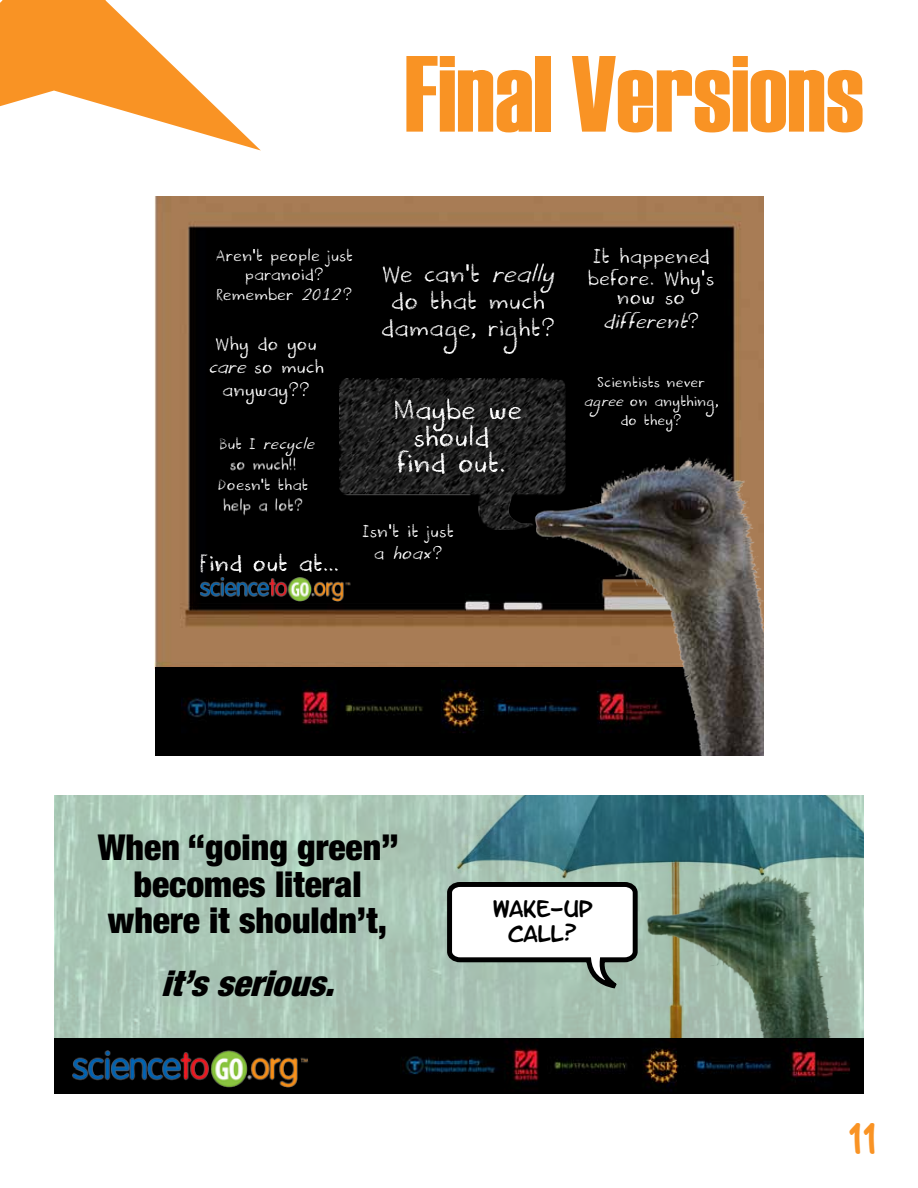
<style>
.page{position:relative;width:918px;height:1188px;background:#fff}
.page>*{position:absolute;margin:0;border:0;box-sizing:border-box;transform-origin:0 0}
.t1{font:108px "Haettenschweiler";color:#f99324}
.t2{font:39.6px "DK Crayonista";color:#fff}
.t3{font:36px "Letter O Matic";color:#f99324}
.t4{font:900 condensed 35.7px/36.5px "Helvetica Neue";color:#000;text-align:center}
.t5{font:italic 900 condensed 35.7px "Helvetica Neue";color:#000}
.t6{font:35.25px/26.8px "DK Crayonista";color:#fff}
.t7{font:33.9px "DK Crayonista";color:#fff}
.t8{font:29.7px/21.9px "DK Crayonista";color:#fff}
.t9{font:italic 29.7px/24px "DK Crayonista";color:#fff;text-align:center}
.t10{font:26.85px/22.6px "DK Crayonista";color:#fff;text-align:center}
.t11{font:25.35px/21.1px "DK Crayonista";color:#fff;text-align:center}
.t12{font:24px/19.8px "DK Crayonista";color:#fff;text-align:center}
.t13{font:22.65px/20.4px "DK Crayonista";color:#fff;text-align:center}
.t14{font:21.15px/19px "DK Crayonista";color:#fff;text-align:center}
.t15{font:19.8px/25.2px "Letter O Matic";color:#000;text-align:center}
.s1{font-style:italic}
.s2{font-style:normal}
</style>
<div class="page">
<svg style="left:0;top:0;width:261px;height:151px"></svg>
<img style="left:155px;top:197px;width:608px;height:470px">
<div style="left:155px;top:667px;width:608px;height:89px;background:#000"></div>
<img style="left:182px;top:681px;width:302px;height:52px">
<img style="left:339px;top:379px;width:145px;height:150px">
<img style="left:484px;top:303px;width:279px;height:453px">
<img style="left:199px;top:575px;width:153px;height:26px">
<img style="left:54px;top:796px;width:810px;height:242px">
<svg style="left:445px;top:880px;width:195px;height:114px"></svg>
<div style="left:54px;top:1038px;width:810px;height:56px;background:#000"></div>
<img style="left:402px;top:1040px;width:448px;height:52px">
<img style="left:72px;top:1050px;width:236px;height:38px">
<h1 class="t1" style="left:405px;top:21px;width:461px">Final Versions</h1>
<p class="t12" style="left:215px;top:243px;width:139px">Aren’t people just paranoid?<br>Remember <span class="s1">2012</span>?</p>
<p class="t10" style="left:208px;top:330px;width:118px">Why do you <span class="s1">care</span>so much anyway??</p>
<p class="t13" style="left:218px;top:431px;width:105px">B u t I <span class="s1">recycle </span>so much!!<br>Doesn’t that help a lot?</p>
<p class="t7" style="left:199px;top:540px;width:141px">Find out at...</p>
<p class="t6" style="left:381px;top:257px;width:186px">We ca n ’ t <span class="s1">really </span>do that much damage, right?</p>
<p class="t2" style="left:394px;top:382px;width:129px">Maybe we</p>
<p class="t2" style="left:413px;top:409px;width:78px">should</p>
<p class="t2" style="left:397px;top:436px;width:110px">find out.</p>
<p class="t11" style="left:362px;top:518px;width:93px">Isn’t it just a <span class="s1">hoax</span>?</p>
<p class="t8" style="left:588px;top:242px;width:128px">It happened before. Why’s</p>
<p class="t9" style="left:603px;top:282px;width:98px"><span class="s2">now so </span>different<span class="s2">?</span></p>
<p class="t14" style="left:583px;top:370px;width:137px">Scientists never <span class="s1">agree</span>on anything, do they?</p>
<p class="t4" style="left:98px;top:827px;width:302px">When “going green” becomes literal where it shouldn’t,</p>
<p class="t5" style="left:161px;top:954px;width:189px">it’sserious.</p>
<p class="t15" style="left:492px;top:901px;width:101px">WAKE-UP<br>CALL?</p>
<p class="t3" style="left:847px;top:1126px;width:30px">11</p>
</div>
